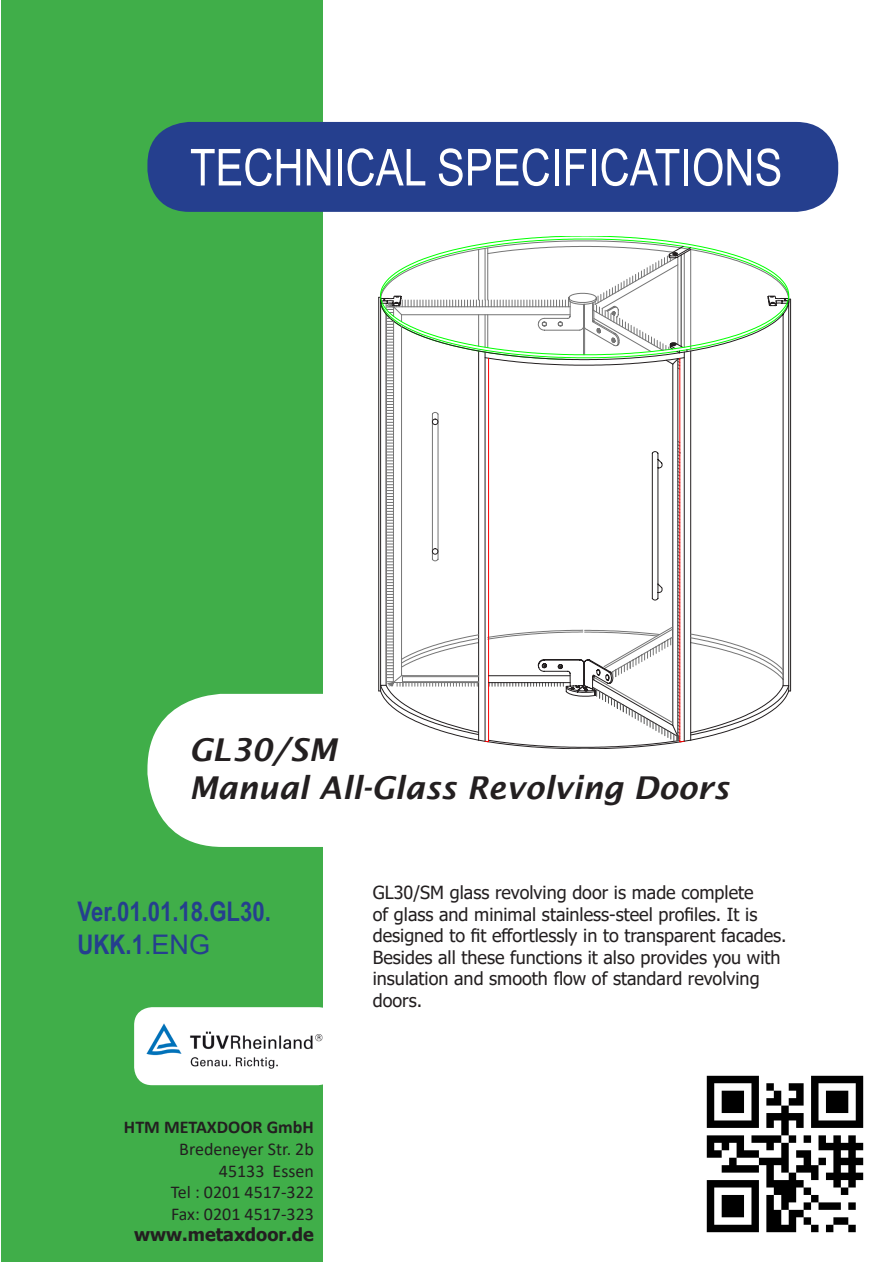
<style>
.page{position:relative;width:893px;height:1263px;background:#fff}
.page>*{position:absolute;margin:0;border:0;box-sizing:border-box;transform-origin:0 0}
.t1{font:51px "Arial Narrow";color:#fff}
.t2{font:italic 600 31.5px "Lucida Sans";color:#231f20}
.t3{font:700 27px/32.4px "Arial Narrow";color:#253f8e}
.t4{font:18px/21.6px "Tahoma";color:#231f20}
.t5{font:18px "Calibri";color:#231f20}
.t6{font:700 18px "Calibri";color:#231f20}
.t7{font:700 18px "Tahoma";color:#231f20}
.s1{font-family:"Arial";font-weight:400}
</style>
<div class="page">
<div style="left:1px;top:1px;width:321px;height:1261px;background:#40ae49"></div>
<div style="left:147px;top:122px;width:691px;height:90px;background:#253f8e;border-radius:42px"></div>
<div style="left:147px;top:694px;width:691px;height:153px;background:#fff;border-radius:75px"></div>
<div style="left:134px;top:1007px;width:202px;height:78px;background:#fff;border-radius:18px"></div>
<img style="left:146px;top:1023px;width:177px;height:46px">
<img style="left:706px;top:1075px;width:158px;height:158px">
<svg style="left:508px;top:236px;width:154px;height:4px"></svg>
<svg style="left:379px;top:240px;width:411px;height:509px"></svg>
<p class="t1" style="left:190px;top:130px;width:594px">TECHNICAL SPECIFICATIONS</p>
<p class="t2" style="left:189px;top:732px;width:149px">GL30/SM</p>
<p class="t2" style="left:189px;top:769px;width:541px">Manual All-Glass Revolving Doors</p>
<p class="t3" style="left:78px;top:894px;width:195px">Ver.01.01.18.GL30.<br>UKK.1<span class="s1">.ENG</span></p>
<p class="t6" style="left:124px;top:1115px;width:191px">HTM METAXDOOR GmbH</p>
<p class="t5" style="left:179px;top:1136px;width:136px">Bredeneyer Str. 2b</p>
<p class="t5" style="left:219px;top:1158px;width:97px">45133 Essen</p>
<p class="t5" style="left:171px;top:1180px;width:145px">Tel : 0201 4517-322</p>
<p class="t5" style="left:171px;top:1201px;width:144px">Fax: 0201 4517-323</p>
<p class="t7" style="left:134px;top:1222px;width:181px">www.metaxdoor.de</p>
<p class="t4" style="left:373px;top:883px;width:415px">GL30/SM glass revolving door is made complete<br>of glass and minimal stainless-steel profiles. It is designed to fit effortlessly in to transparent facades.<br>Besides all these functions it also provides you with insulation and smooth flow of standard revolving doors.</p>
</div>
